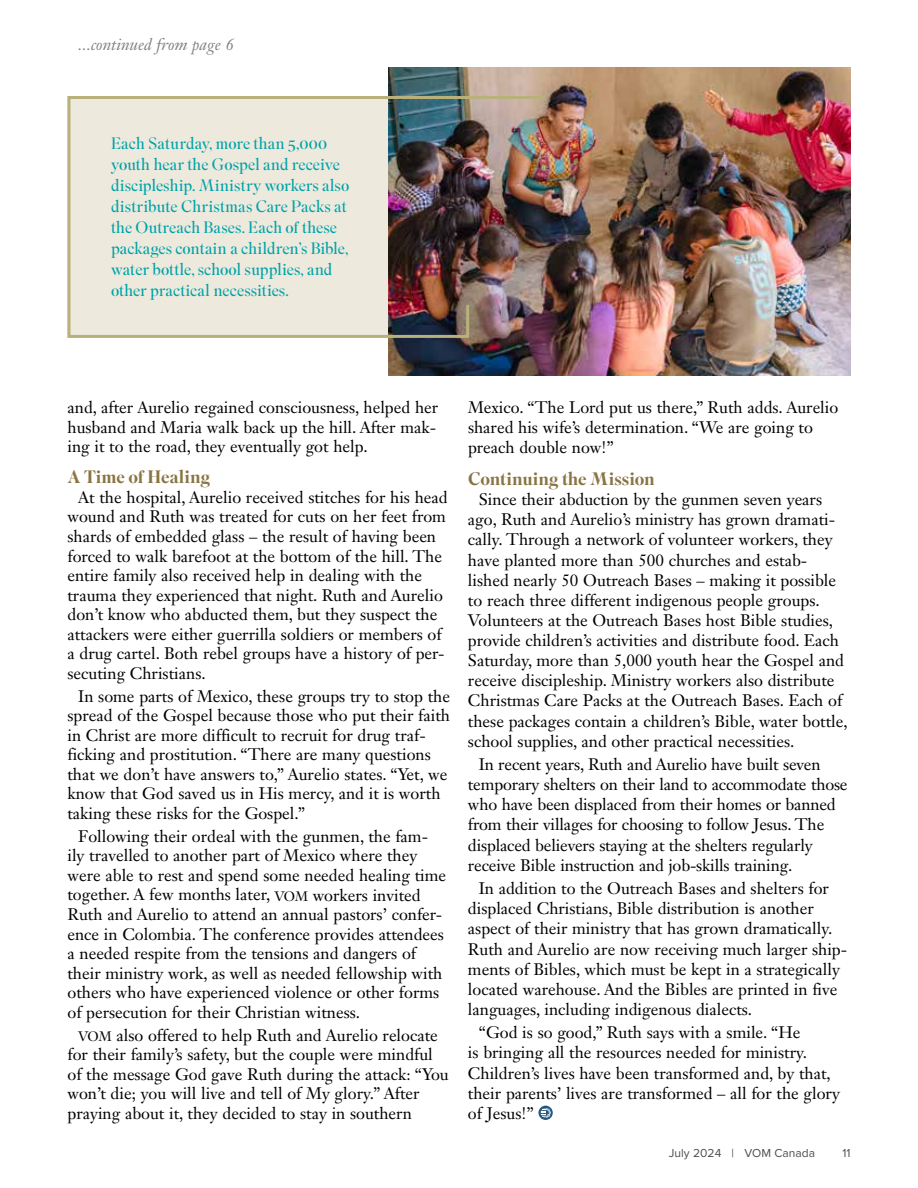
<style>
.page{position:relative;width:918px;height:1188px;background:#fff}
.page>*{position:absolute;margin:0;border:0;box-sizing:border-box;transform-origin:0 0}
.t1{font:500 18px "Superior Title";letter-spacing:-.005em;color:#897443}
.t2{font:16.5px/19.5px "Janson Text LT Std";color:#000}
.t3{font:300 16.5px/21px "Superior Title";letter-spacing:-.005em;color:#00a2a9}
.t4{font:italic 16.5px "Janson Text LT Std";color:#808285}
.t5{font:12px "Proxima Nova";color:#4d4d4f}
.s1{font-size:13.5px}
</style>
<div class="page">
<svg style="left:538px;top:1106px;width:15px;height:14px"></svg>
<svg style="left:541px;top:1108px;width:10px;height:10px"></svg>
<img style="left:389px;top:68px;width:461px;height:307px">
<img style="left:67px;top:94px;width:480px;height:245px">
<p class="t4" style="left:78px;top:34px;width:157px">...continued from page 6</p>
<p class="t3" style="left:111px;top:133px;width:240px">Each Saturday, more than 5,000 youth hear the Gospel and receive discipleship. Ministry workers also distribute Christmas Care Packs at the Outreach Bases. Each of these packages contain a children’s Bible, water bottle, school supplies, and other practical necessities.</p>
<p class="t2" style="left:68px;top:398px;width:372px">and, after Aurelio regained consciousness, helped her husband and Maria walk back up the hill. After mak&shy;ing it to the road, they eventually got help.</p>
<p class="t1" style="left:68px;top:466px;width:144px">A Time of Healing</p>
<p class="t2" style="left:67px;top:487px;width:382px;text-indent:11px">At the hospital, Aurelio received stitches for his head wound and Ruth was treated for cuts on her feet from shards of embedded glass – the result of having been forced to walk barefoot at the bottom of the hill. The entire family also received help in dealing with the trauma they experienced that night. Ruth and Aurelio don’t know who abducted them, but they suspect the attackers were either guerrilla soldiers or members of a drug cartel. Both rebel groups have a history of per&shy;secuting Christians.</p>
<p class="t2" style="left:67px;top:686px;width:384px;text-indent:11px">In some parts of Mexico, these groups try to stop the spread of the Gospel because those who put their faith in Christ are more difficult to recruit for drug traf&shy;ficking and prostitution. “There are many questions that we don’t have answers to,” Aurelio states. “Yet, we know that God saved us in His mercy, and it is worth taking these risks for the Gospel.”</p>
<p class="t2" style="left:67px;top:826px;width:380px;text-indent:11px">Following their ordeal with the gunmen, the fam&shy;ily travelled to another part of Mexico where they were able to rest and spend some needed healing time together. A few months later, <span class="s1">VOM</span> workers invited Ruth and Aurelio to attend an annual pastors’ confer&shy;ence in Colombia. The conference provides attendees a needed respite from the tensions and dangers of their ministry work, as well as needed fellowship with others who have experienced violence or other forms of persecution for their Christian witness.</p>
<p class="t2" style="left:68px;top:1025px;width:383px;text-indent:11px"><span class="s1">VOM</span> also offered to help Ruth and Aurelio relocate for their family’s safety, but the couple were mindful of the message God gave Ruth during the attack: “You won’t die; you will live and tell of My glory.” After praying about it, they decided to stay in southern</p>
<p class="t2" style="left:468px;top:397px;width:372px;line-height:20.1px">Mexico. “The Lord put us there,” Ruth adds. Aurelio shared his wife’s determination. “We are going to preach double now!”</p>
<p class="t1" style="left:468px;top:468px;width:188px">Continuing the Mission</p>
<p class="t2" style="left:468px;top:489px;width:381px;line-height:20.1px;text-indent:11px">Since their abduction by the gunmen seven years ago, Ruth and Aurelio’s ministry has grown dramati&shy;cally. Through a network of volunteer workers, they have planted more than 500 churches and estab&shy;lished nearly 50 Outreach Bases – making it possible to reach three different indigenous people groups.<br>Volunteers at the Outreach Bases host Bible studies, provide children’s activities and distribute food. Each Saturday, more than 5,000 youth hear the Gospel and receive discipleship. Ministry workers also distribute Christmas Care Packs at the Outreach Bases. Each of these packages contain a children’s Bible, water bottle, school supplies, and other practical necessities.</p>
<p class="t2" style="left:468px;top:754px;width:381px;line-height:20.1px;text-indent:11px">In recent years, Ruth and Aurelio have built seven temporary shelters on their land to accommodate those who have been displaced from their homes or banned from their villages for choosing to follow Jesus. The displaced believers staying at the shelters regularly receive Bible instruction and job-skills training.</p>
<p class="t2" style="left:468px;top:878px;width:381px;line-height:20.1px;text-indent:11px">In addition to the Outreach Bases and shelters for displaced Christians, Bible distribution is another aspect of their ministry that has grown dramatically.<br>Ruth and Aurelio are now receiving much larger ship&shy;ments of Bibles, which must be kept in a strategically located warehouse. And the Bibles are printed in five languages, including indigenous dialects.</p>
<p class="t2" style="left:468px;top:1022px;width:374px;line-height:20.1px;text-indent:11px">“God is so good,” Ruth says with a smile. “He<br>is bringing all the resources needed for ministry.<br>Children’s lives have been transformed and, by that, their parents’ lives are transformed – all for the glory of Jesus!”</p>
<p class="t5" style="left:669px;top:1144px;width:148px">July 2024 | VOM Canada</p>
<p class="t5" style="left:842px;top:1144px;width:10px">11</p>
</div>
